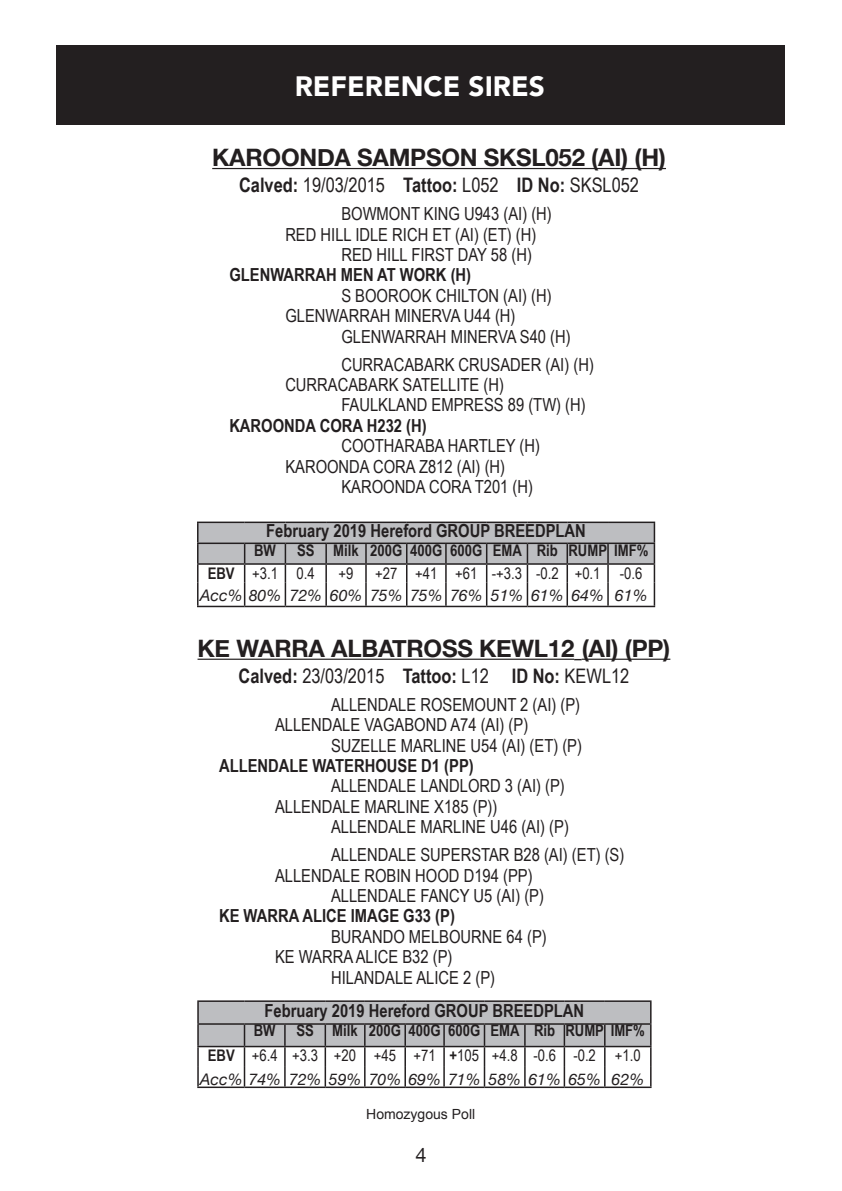
<style>
.page{position:relative;width:842px;height:1191px;background:#fff}
.page>*{position:absolute;margin:0;border:0;box-sizing:border-box;transform-origin:0 0}
.t1{font:900 28px "Avenir";color:#fff}
.t2{font:700 24px "Helvetica Neue";letter-spacing:-.01em;color:#231f20}
.t3{font:20px "Arial Narrow";color:#231f20}
.t4{font:700 20px "Arial Narrow";color:#231f20}
.t5{font:20px "Helvetica Neue";color:#231f20}
.t6{font:18px/20.4px "Arial Narrow";color:#231f20}
.t7{font:700 18px "Arial Narrow";color:#231f20}
.t8{font:700 16px/22.8px "Arial Narrow";color:#231f20}
.t9{font:italic 16px "Helvetica Neue";color:#231f20}
.t10{font:16px "Arial Narrow";color:#231f20}
.t11{font:14px "Arial";color:#231f20}
.s1{font-weight:700}
.s2{font-weight:400}
</style>
<div class="page">
<div style="left:57px;top:45px;width:728px;height:80px;background:#231f20"></div>
<hr style="left:212px;top:168px;width:454px;height:1px;background:#231f20">
<hr style="left:197px;top:521px;width:48px;height:2px;background:#231f20">
<hr style="left:245px;top:521px;width:40px;height:2px;background:#231f20">
<hr style="left:285px;top:521px;width:41px;height:2px;background:#231f20">
<hr style="left:326px;top:521px;width:40px;height:2px;background:#231f20">
<hr style="left:366px;top:521px;width:41px;height:2px;background:#231f20">
<hr style="left:407px;top:521px;width:39px;height:2px;background:#231f20">
<hr style="left:446px;top:521px;width:41px;height:2px;background:#231f20">
<hr style="left:487px;top:521px;width:40px;height:2px;background:#231f20">
<hr style="left:527px;top:521px;width:40px;height:2px;background:#231f20">
<hr style="left:567px;top:521px;width:41px;height:2px;background:#231f20">
<hr style="left:608px;top:521px;width:47px;height:2px;background:#231f20">
<svg style="left:197px;top:522px;width:458px;height:83px"></svg>
<hr style="left:197px;top:605px;width:48px;height:2px;background:#231f20">
<hr style="left:245px;top:605px;width:40px;height:2px;background:#231f20">
<hr style="left:285px;top:605px;width:41px;height:2px;background:#231f20">
<hr style="left:326px;top:605px;width:40px;height:2px;background:#231f20">
<hr style="left:366px;top:605px;width:41px;height:2px;background:#231f20">
<hr style="left:407px;top:605px;width:39px;height:2px;background:#231f20">
<hr style="left:446px;top:605px;width:41px;height:2px;background:#231f20">
<hr style="left:487px;top:605px;width:40px;height:2px;background:#231f20">
<hr style="left:527px;top:605px;width:40px;height:2px;background:#231f20">
<hr style="left:567px;top:605px;width:41px;height:2px;background:#231f20">
<hr style="left:608px;top:605px;width:47px;height:2px;background:#231f20">
<hr style="left:198px;top:658px;width:376px;height:2px;background:#231f20">
<hr style="left:582px;top:658px;width:88px;height:2px;background:#231f20">
<hr style="left:197px;top:1000px;width:47px;height:2px;background:#231f20">
<hr style="left:244px;top:1000px;width:41px;height:2px;background:#231f20">
<hr style="left:285px;top:1000px;width:40px;height:2px;background:#231f20">
<hr style="left:325px;top:1000px;width:40px;height:2px;background:#231f20">
<hr style="left:365px;top:1000px;width:40px;height:2px;background:#231f20">
<hr style="left:405px;top:1000px;width:39px;height:2px;background:#231f20">
<hr style="left:444px;top:1000px;width:40px;height:2px;background:#231f20">
<hr style="left:484px;top:1000px;width:41px;height:2px;background:#231f20">
<hr style="left:525px;top:1000px;width:39px;height:2px;background:#231f20">
<hr style="left:564px;top:1000px;width:41px;height:2px;background:#231f20">
<hr style="left:605px;top:1000px;width:46px;height:2px;background:#231f20">
<svg style="left:197px;top:1001px;width:454px;height:85px"></svg>
<hr style="left:197px;top:1086px;width:47px;height:2px;background:#231f20">
<hr style="left:244px;top:1086px;width:41px;height:2px;background:#231f20">
<hr style="left:285px;top:1086px;width:40px;height:2px;background:#231f20">
<hr style="left:325px;top:1086px;width:40px;height:2px;background:#231f20">
<hr style="left:365px;top:1086px;width:40px;height:2px;background:#231f20">
<hr style="left:405px;top:1086px;width:39px;height:2px;background:#231f20">
<hr style="left:444px;top:1086px;width:40px;height:2px;background:#231f20">
<hr style="left:484px;top:1086px;width:41px;height:2px;background:#231f20">
<hr style="left:525px;top:1086px;width:39px;height:2px;background:#231f20">
<hr style="left:564px;top:1086px;width:41px;height:2px;background:#231f20">
<hr style="left:605px;top:1086px;width:46px;height:2px;background:#231f20">
<h1 class="t1" style="left:295px;top:62px;width:251px">REFERENCE SIRES</h1>
<h2 class="t2" style="left:212px;top:139px;width:455px">KAROONDA SAMPSON SKSL052 (AI) (H)</h2>
<p class="t3" style="left:239px;top:170px;width:401px"><span class="s1">Calved:</span> 19/03/2015 <span class="s1">Tattoo:</span> L052 <span class="s1">ID No:</span> SKSL052</p>
<p class="t6" style="left:341px;top:203px;width:212px">BOWMONT KING U943 (AI) (H)</p>
<p class="t6" style="left:285px;top:223px;width:252px">RED HILL IDLE RICH ET (AI) (ET) (H)</p>
<p class="t6" style="left:341px;top:244px;width:192px">RED HILL FIRST DAY 58 (H)</p>
<p class="t7" style="left:229px;top:261px;width:243px">GLENWARRAH MEN AT WORK (H)</p>
<p class="t6" style="left:285px;top:284px;width:268px;text-indent:56px">S BOOROOK CHILTON (AI) (H)<br>GLENWARRAH MINERVA U44 (H)</p>
<p class="t6" style="left:341px;top:321px;width:254px;line-height:28px">GLENWARRAH MINERVA S40 (H)<br>CURRACABARK CRUSADER (AI) (H)</p>
<p class="t6" style="left:341px;top:374px;width:246px;text-indent:-56px">CURRACABARK SATELLITE (H)<br>FAULKLAND EMPRESS 89 (TW) (H)</p>
<p class="t7" style="left:229px;top:412px;width:199px">KAROONDA CORA H232 (H)</p>
<p class="t6" style="left:285px;top:435px;width:256px;text-indent:56px">COOTHARABA HARTLEY (H)<br>KAROONDA CORA Z812 (AI) (H)</p>
<p class="t6" style="left:341px;top:476px;width:193px">KAROONDA CORA T201 (H)</p>
<p class="t7" style="left:266px;top:517px;width:321px">February 2019 Hereford GROUP BREEDPLAN</p>
<p class="t8" style="left:254px;top:538px;width:23px">BW</p>
<p class="t8" style="left:208px;top:538px;width:442px;text-indent:89px">SS Milk 200G 400G 600G EMA Rib RUMP IMF%<br>EBV <span class="s2">+3.1 0.4</span></p>
<p class="t10" style="left:339px;top:561px;width:16px">+9</p>
<p class="t10" style="left:375px;top:561px;width:269px">+27 +41 +61 -+3.3 -0.2 +0.1 -0.6</p>
<p class="t9" style="left:200px;top:583px;width:449px">Acc% 80% 72% 60% 75% 75% 76% 51% 61% 64% 61%</p>
<h2 class="t2" style="left:198px;top:629px;width:474px">KE WARRA ALBATROSS KEWL12 (AI) (PP)</h2>
<p class="t4" style="left:239px;top:660px;width:392px">Calved: <span class="s2">23/03/2015</span> Tattoo: <span class="s2">L12</span> ID No: <span class="s2">KEWL12</span></p>
<p class="t6" style="left:275px;top:693px;width:307px;text-indent:56px">ALLENDALE ROSEMOUNT 2 (AI) (P)<br>ALLENDALE VAGABOND A74 (AI) (P)</p>
<p class="t6" style="left:331px;top:734px;width:252px">SUZELLE MARLINE U54 (AI) (ET) (P)</p>
<p class="t7" style="left:219px;top:752px;width:256px">ALLENDALE WATERHOUSE D1 (PP)</p>
<p class="t6" style="left:275px;top:775px;width:291px;text-indent:56px">ALLENDALE LANDLORD 3 (AI) (P)<br>ALLENDALE MARLINE X185 (P))</p>
<p class="t6" style="left:331px;top:812px;width:295px;line-height:28px">ALLENDALE MARLINE U46 (AI) (P)<br>ALLENDALE SUPERSTAR B28 (AI) (ET) (S)</p>
<p class="t6" style="left:331px;top:864px;width:214px;text-indent:-56px">ALLENDALE ROBIN HOOD D194 (PP)<br>ALLENDALE FANCY U5 (AI) (P)</p>
<p class="t7" style="left:219px;top:902px;width:237px">KE WARRA ALICE IMAGE G33 (P)</p>
<p class="t6" style="left:331px;top:925px;width:217px">BURANDO MELBOURNE 64 (P)</p>
<p class="t6" style="left:275px;top:946px;width:179px">KE WARRA ALICE B32 (P)</p>
<p class="t6" style="left:331px;top:966px;width:166px">HILANDALE ALICE 2 (P)</p>
<p class="t7" style="left:265px;top:997px;width:321px">February 2019 Hereford GROUP BREEDPLAN</p>
<p class="t8" style="left:254px;top:1018px;width:23px">BW</p>
<p class="t8" style="left:208px;top:1017px;width:439px;line-height:24.6px;text-align:right">SS Milk 200G 400G 600G EMA Rib RUMP IMF%<br>EBV <span class="s2">+6.4 +3.3 +20 +45 +71</span> +<span class="s2">105 +4.8 -0.6 -0.2 +1.0</span></p>
<p class="t9" style="left:200px;top:1067px;width:446px">Acc% 74% 72% 59% 70% 69% 71% 58% 61% 65% 62%</p>
<p class="t11" style="left:366px;top:1105px;width:110px">Homozygous Poll</p>
<p class="t5" style="left:415px;top:1140px;width:13px">4</p>
</div>
